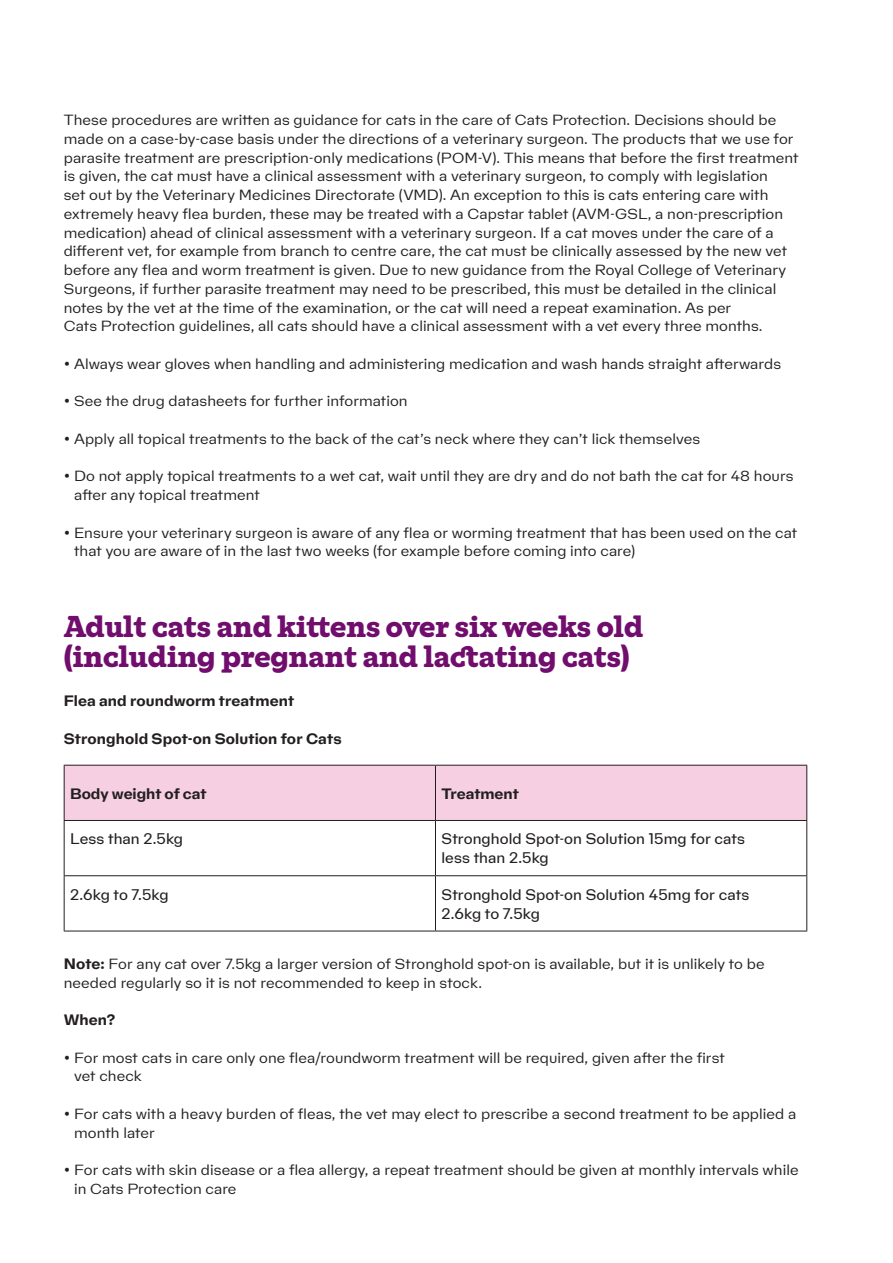
<style>
.page{position:relative;width:893px;height:1263px;background:#fff}
.page>*{position:absolute;margin:0;border:0;box-sizing:border-box;transform-origin:0 0}
.t1{font:30px/30px "Cats Headline";color:#710d6d}
._05_Body_text_A4{font:300 15px/18.8px "Na N Metrify C Std";letter-spacing:.005em;color:#231f20}
._05_Body_text_A4-2{font:15px "Na N Metrify C Std";letter-spacing:.005em;color:#231f20}
._05_Body_text_A4-3{font:15px "Na N Metrify C Std Bld";letter-spacing:.005em;color:#231f20}
._01_Body_Copy{font:15px "Na N Metrify C Std Bld";color:#231f20}
.s1{font-family:"Na N Metrify C Std Bld";font-weight:400}
</style>
<div class="page">
<div style="left:65px;top:766px;width:741px;height:54px;background:#f6d0e2"></div>
<hr style="left:64px;top:765px;width:371px;height:1px;background:#231f20">
<hr style="left:64px;top:765px;width:1px;height:55px;background:#231f20">
<hr style="left:435px;top:765px;width:372px;height:1px;background:#231f20">
<hr style="left:435px;top:765px;width:1px;height:55px;background:#231f20">
<hr style="left:806px;top:765px;width:1px;height:55px;background:#231f20">
<hr style="left:64px;top:820px;width:371px;height:1px;background:#231f20">
<hr style="left:64px;top:821px;width:1px;height:54px;background:#231f20">
<hr style="left:435px;top:820px;width:372px;height:1px;background:#231f20">
<hr style="left:435px;top:821px;width:1px;height:54px;background:#231f20">
<hr style="left:806px;top:821px;width:1px;height:54px;background:#231f20">
<hr style="left:64px;top:875px;width:371px;height:1px;background:#231f20">
<hr style="left:64px;top:876px;width:1px;height:55px;background:#231f20">
<hr style="left:435px;top:875px;width:372px;height:1px;background:#231f20">
<hr style="left:435px;top:876px;width:1px;height:55px;background:#231f20">
<hr style="left:806px;top:876px;width:1px;height:55px;background:#231f20">
<hr style="left:64px;top:931px;width:371px;height:1px;background:#231f20">
<hr style="left:435px;top:931px;width:372px;height:1px;background:#231f20">
<p class="_05_Body_text_A4" style="left:64px;top:110px;width:736px">These procedures are written as guidance for cats in the care of Cats Protection. Decisions should be made on a case-by-case basis under the directions of a veterinary surgeon. The products that we use for parasite treatment are prescription-only medications (POM-V). This means that before the first treatment is given, the cat must have a clinical assessment with a veterinary surgeon, to comply with legislation<br>set out by the Veterinary Medicines Directorate (VMD). An exception to this is cats entering care with extremely heavy flea burden, these may be treated with a Capstar tablet (AVM-GSL, a non-prescription medication) ahead of clinical assessment with a veterinary surgeon. If a cat moves under the care of a different vet, for example from branch to centre care, the cat must be clinically assessed by the new vet before any flea and worm treatment is given. Due to new guidance from the Royal College of Veterinary Surgeons, if further parasite treatment may need to be prescribed, this must be detailed in the clinical notes by the vet at the time of the examination, or the cat will need a repeat examination. As per<br>Cats Protection guidelines, all cats should have a clinical assessment with a vet every three months.</p>
<p class="_05_Body_text_A4" style="left:64px;top:354px;width:719px">• Always wear gloves when handling and administering medication and wash hands straight afterwards</p>
<p class="_05_Body_text_A4" style="left:64px;top:391px;width:345px">• See the drug datasheets for further information</p>
<p class="_05_Body_text_A4" style="left:64px;top:429px;width:638px">• Apply all topical treatments to the back of the cat’s neck where they can’t lick themselves</p>
<p class="_05_Body_text_A4" style="left:74px;top:466px;width:721px;text-indent:-10px">• Do not apply topical treatments to a wet cat, wait until they are dry and do not bath the cat for 48 hours after any topical treatment</p>
<p class="_05_Body_text_A4" style="left:74px;top:523px;width:725px;text-indent:-10px">• Ensure your veterinary surgeon is aware of any flea or worming treatment that has been used on the cat that you are aware of in the last two weeks (for example before coming into care)</p>
<p class="t1" style="left:64px;top:609px;width:581px">Adult cats and kittens over six weeks old (including pregnant and lactating cats)</p>
<p class="_05_Body_text_A4-3" style="left:64px;top:689px;width:232px">Flea and roundworm treatment</p>
<p class="_05_Body_text_A4-3" style="left:64px;top:727px;width:279px">Stronghold Spot-on Solution for Cats</p>
<p class="_01_Body_Copy" style="left:70px;top:782px;width:138px">Body weight of cat</p>
<p class="_01_Body_Copy" style="left:441px;top:782px;width:79px">Treatment</p>
<p class="_05_Body_text_A4-2" style="left:70px;top:827px;width:114px">Less than 2.5kg</p>
<p class="_05_Body_text_A4-2" style="left:441px;top:827px;width:305px">Stronghold Spot-on Solution 15mg for cats</p>
<p class="_05_Body_text_A4-2" style="left:441px;top:846px;width:109px">less than 2.5kg</p>
<p class="_05_Body_text_A4-2" style="left:70px;top:883px;width:100px">2.6kg to 7.5kg</p>
<p class="_05_Body_text_A4-2" style="left:441px;top:883px;width:309px">Stronghold Spot-on Solution 45mg for cats</p>
<p class="_05_Body_text_A4-2" style="left:441px;top:902px;width:100px">2.6kg to 7.5kg</p>
<p class="_05_Body_text_A4" style="left:64px;top:954px;width:702px"><span class="s1">Note:</span> For any cat over 7.5kg a larger version of Stronghold spot-on is available, but it is unlikely to be needed regularly so it is not recommended to keep in stock.</p>
<p class="_05_Body_text_A4-3" style="left:64px;top:1008px;width:53px">When?</p>
<p class="_05_Body_text_A4" style="left:74px;top:1048px;width:652px;text-indent:-10px">• For most cats in care only one flea/roundworm treatment will be required, given after the first vet check</p>
<p class="_05_Body_text_A4" style="left:74px;top:1104px;width:724px;text-indent:-10px">• For cats with a heavy burden of fleas, the vet may elect to prescribe a second treatment to be applied a month later</p>
<p class="_05_Body_text_A4" style="left:74px;top:1160px;width:726px;text-indent:-10px">• For cats with skin disease or a flea allergy, a repeat treatment should be given at monthly intervals while in Cats Protection care</p>
</div>
